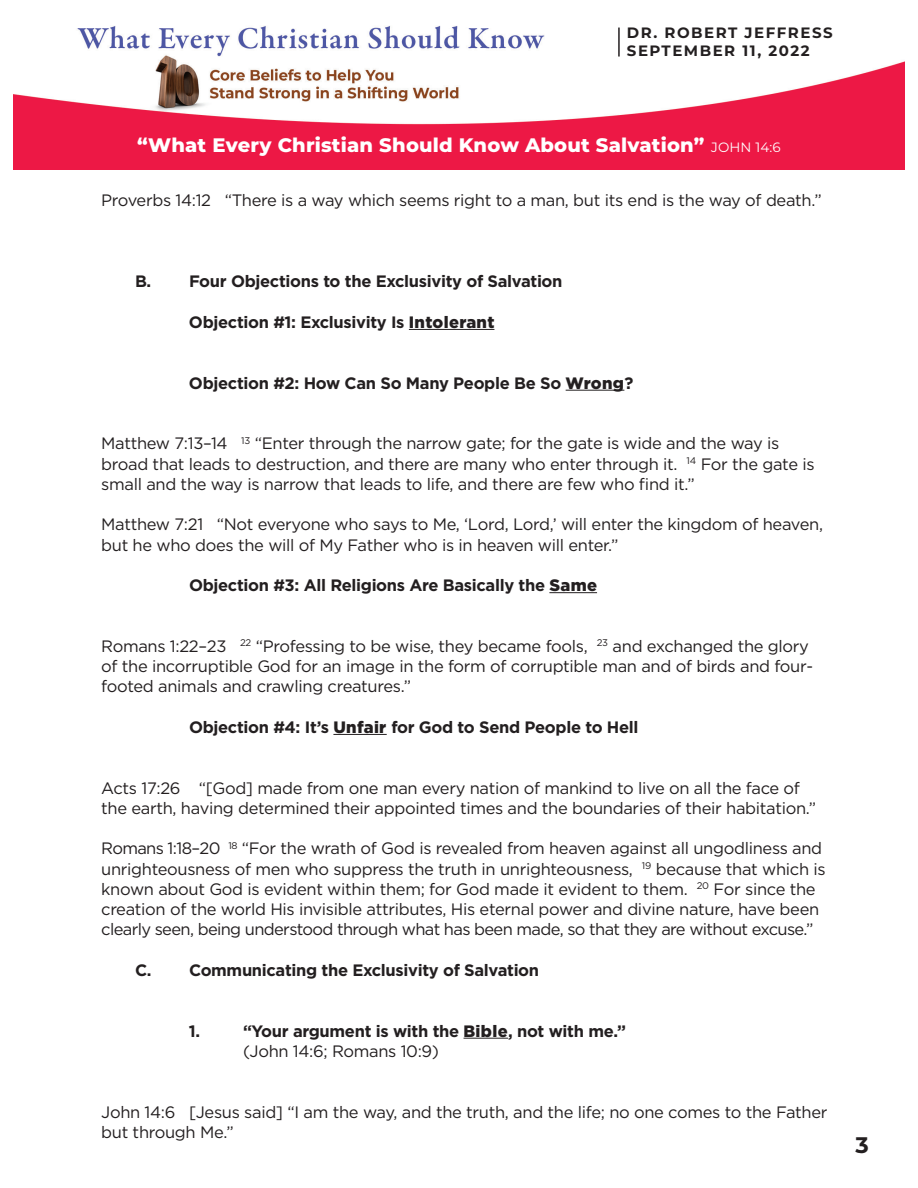
<style>
.page{position:relative;width:918px;height:1188px;background:#fff}
.page>*{position:absolute;margin:0;border:0;box-sizing:border-box;transform-origin:0 0}
.t1{font:700 22.5px "Montserrat";color:#231f20}
.What_s_Happening_Bod{font:800 19.5px "Montserrat";letter-spacing:.01em;color:#fff}
.t2{font:16.5px/20.2px "Gotham";letter-spacing:-.02em;color:#231f20}
.t3{font:700 16.5px "Gotham";letter-spacing:-.02em;color:#231f20}
.t4{font:700 15px "Montserrat";letter-spacing:.1em;color:#231f20}
.s1{font-weight:400;font-size:13.5px}
.s2{font-weight:900}
</style>
<div class="page">
<hr style="left:409px;top:329px;width:85px;height:1px;background:#231f20">
<hr style="left:566px;top:390px;width:58px;height:1px;background:#231f20">
<hr style="left:549px;top:592px;width:48px;height:1px;background:#231f20">
<hr style="left:333px;top:734px;width:54px;height:1px;background:#231f20">
<hr style="left:464px;top:1038px;width:44px;height:1px;background:#231f20">
<img style="left:14px;top:26px;width:890px;height:144px">
<hr style="left:618px;top:28px;width:2px;height:29px;background:#231f20">
<p class="t4" style="left:627px;top:22px;width:207px">DR. ROBERT JEFFRESS</p>
<p class="t4" style="left:627px;top:40px;width:184px">SEPTEMBER 11, 2022</p>
<p class="What_s_Happening_Bod" style="left:137px;top:131px;width:645px">“What Every Christian Should Know About Salvation” <span class="s1">JOHN 14:6</span></p>
<p class="t2" style="left:101px;top:190px;width:722px">Proverbs 14:12 “There is a way which seems right to a man, but its end is the way of death.”</p>
<p class="t3" style="left:135px;top:270px;width:429px">B. Four Objections to the Exclusivity of Salvation</p>
<p class="t3" style="left:189px;top:311px;width:307px">Objection #1: Exclusivity Is <span class="s2">Intolerant</span></p>
<p class="t3" style="left:189px;top:372px;width:446px">Objection #2: How Can So Many People Be So <span class="s2">Wrong</span>?</p>
<p class="t2" style="left:101px;top:433px;width:715px">Matthew 7:13–14 <sup>13</sup> “Enter through the narrow gate; for the gate is wide and the way is broad that leads to destruction, and there are many who enter through it. <sup>14</sup> For the gate is small and the way is narrow that leads to life, and there are few who find it.”</p>
<p class="t2" style="left:101px;top:514px;width:723px">Matthew 7:21 “Not everyone who says to Me, ‘Lord, Lord,’ will enter the kingdom of heaven, but he who does the will of My Father who is in heaven will enter.”</p>
<p class="t3" style="left:189px;top:574px;width:410px">Objection #3: All Religions Are Basically the <span class="s2">Same</span></p>
<p class="t2" style="left:101px;top:635px;width:713px">Romans 1:22–23 <sup>22</sup> “Professing to be wise, they became fools, <sup>23</sup> and exchanged the glory of the incorruptible God for an image in the form of corruptible man and of birds and four&shy;footed animals and crawling creatures.”</p>
<p class="t3" style="left:189px;top:716px;width:451px">Objection #4: It’s <span class="s2">Unfair</span> for God to Send People to Hell</p>
<p class="t2" style="left:101px;top:777px;width:717px">Acts 17:26 “[God] made from one man every nation of mankind to live on all the face of the earth, having determined their appointed times and the boundaries of their habitation.”</p>
<p class="t2" style="left:101px;top:838px;width:726px">Romans 1:18–20 <sup>18</sup> “For the wrath of God is revealed from heaven against all ungodliness and unrighteousness of men who suppress the truth in unrighteousness, <sup>19</sup> because that which is known about God is evident within them; for God made it evident to them. <sup>20</sup> For since the creation of the world His invisible attributes, His eternal power and divine nature, have been clearly seen, being understood through what has been made, so that they are without excuse.”</p>
<p class="t3" style="left:135px;top:959px;width:406px">C. Communicating the Exclusivity of Salvation</p>
<p class="t3" style="left:189px;top:1020px;width:13px">1.</p>
<p class="t3" style="left:243px;top:1020px;width:385px">“Your argument is with the <span class="s2">Bible</span>, not with me.”</p>
<p class="t2" style="left:243px;top:1040px;width:198px">(John 14:6; Romans 10:9)</p>
<p class="t2" style="left:101px;top:1101px;width:728px">John 14:6 [Jesus said] “I am the way, and the truth, and the life; no one comes to the Father but through Me.”</p>
<p class="t1" style="left:856px;top:1128px;width:15px">3</p>
</div>
